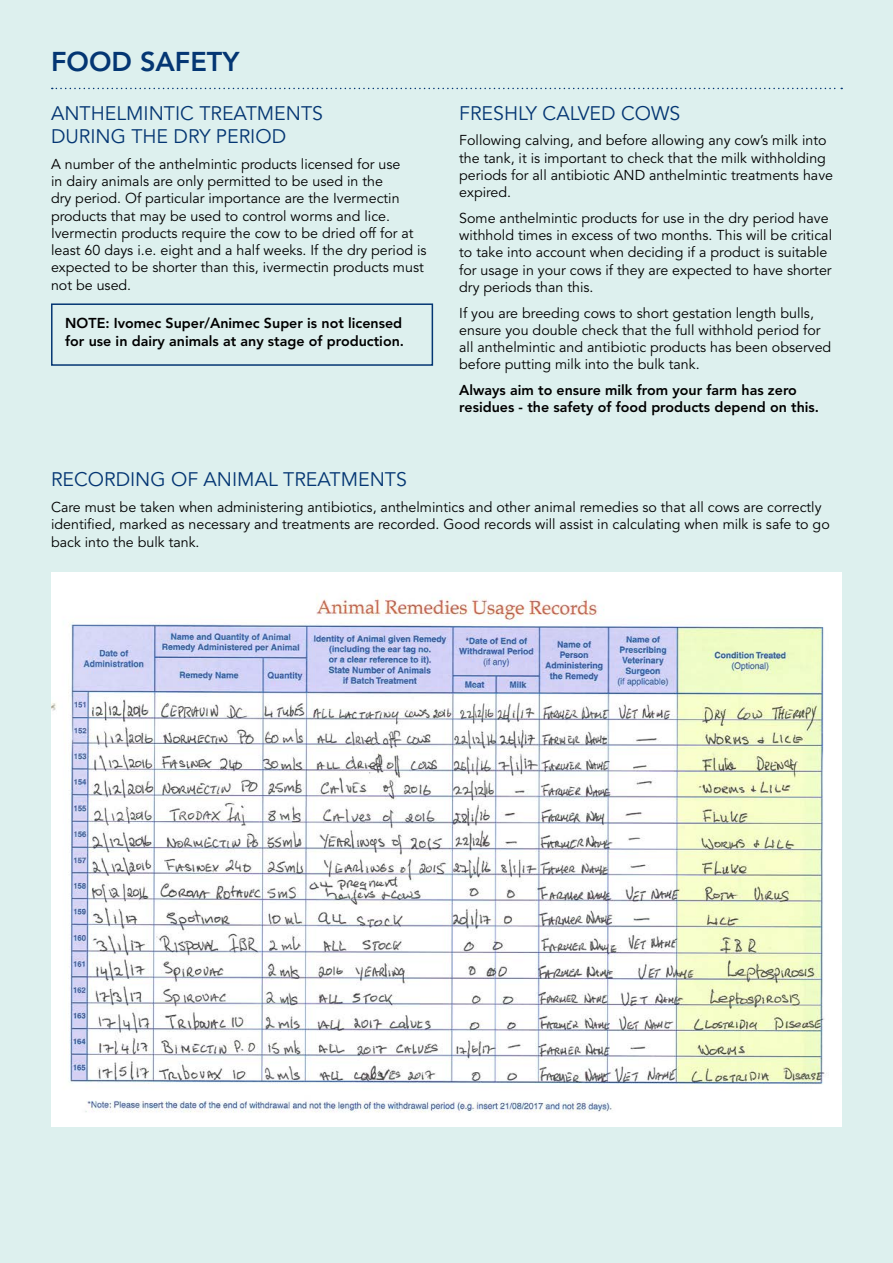
<style>
.page{position:relative;width:893px;height:1263px;background:#fff}
.page>*{position:absolute;margin:0;border:0;box-sizing:border-box;transform-origin:0 0}
.t1{font:800 27px "Avenir LT Std";color:#043673}
.t2{font:19.5px/23.4px "Avenir LT Std";color:#043673}
.Body{font:14.25px/17.2px "Avenir LT Std";color:#000}
.Body-2{font:800 14.25px/17.2px "Avenir LT Std";color:#000}
</style>
<div class="page">
<div style="left:0;top:0;width:892px;height:1263px;background:#ddf0ee"></div>
<svg style="left:52px;top:88px;width:790px;height:1px"></svg>
<div style="left:51px;top:303px;width:382px;height:63px;border:2px solid #043673"></div>
<img style="left:51px;top:572px;width:791px;height:555px">
<div style="left:813px;top:1085px;width:29px;height:42px;background:#fff"></div>
<h2 class="t1" style="left:51px;top:45px;width:190px">FOOD SAFETY</h2>
<h3 class="t2" style="left:51px;top:102px;width:273px">ANTHELMINTIC TREATMENTS<br>DURING THE DRY PERIOD</h3>
<p class="Body" style="left:51px;top:156px;width:377px">A number of the anthelmintic products licensed for use<br>in dairy animals are only permitted to be used in the<br>dry period. Of particular importance are the Ivermectin products that may be used to control worms and lice.<br>Ivermectin products require the cow to be dried off for at least 60 days i.e. eight and a half weeks. If the dry period is expected to be shorter than this, ivermectin products must not be used.</p>
<p class="Body-2" style="left:65px;top:315px;width:340px">NOTE: Ivomec Super/Animec Super is not licensed for use in dairy animals at any stage of production.</p>
<h3 class="t2" style="left:459px;top:102px;width:222px">FRESHLY CALVED COWS</h3>
<p class="Body" style="left:459px;top:132px;width:375px">Following calving, and before allowing any cow’s milk into the tank, it is important to check that the milk withholding periods for all antibiotic AND anthelmintic treatments have expired.</p>
<p class="Body" style="left:459px;top:210px;width:374px">Some anthelmintic products for use in the dry period have withhold times in excess of two months. This will be critical to take into account when deciding if a product is suitable for usage in your cows if they are expected to have shorter dry periods than this.</p>
<p class="Body" style="left:459px;top:304px;width:374px">If you are breeding cows to short gestation length bulls, ensure you double check that the full withhold period for all anthelmintic and antibiotic products has been observed before putting milk into the bulk tank.</p>
<p class="Body-2" style="left:459px;top:382px;width:361px">Always aim to ensure milk from your farm has zero residues - the safety of food products depend on this.</p>
<h3 class="t2" style="left:51px;top:469px;width:357px">RECORDING OF ANIMAL TREATMENTS</h3>
<p class="Body" style="left:51px;top:499px;width:780px">Care must be taken when administering antibiotics, anthelmintics and other animal remedies so that all cows are correctly identified, marked as necessary and treatments are recorded. Good records will assist in calculating when milk is safe to go back into the bulk tank.</p>
</div>
